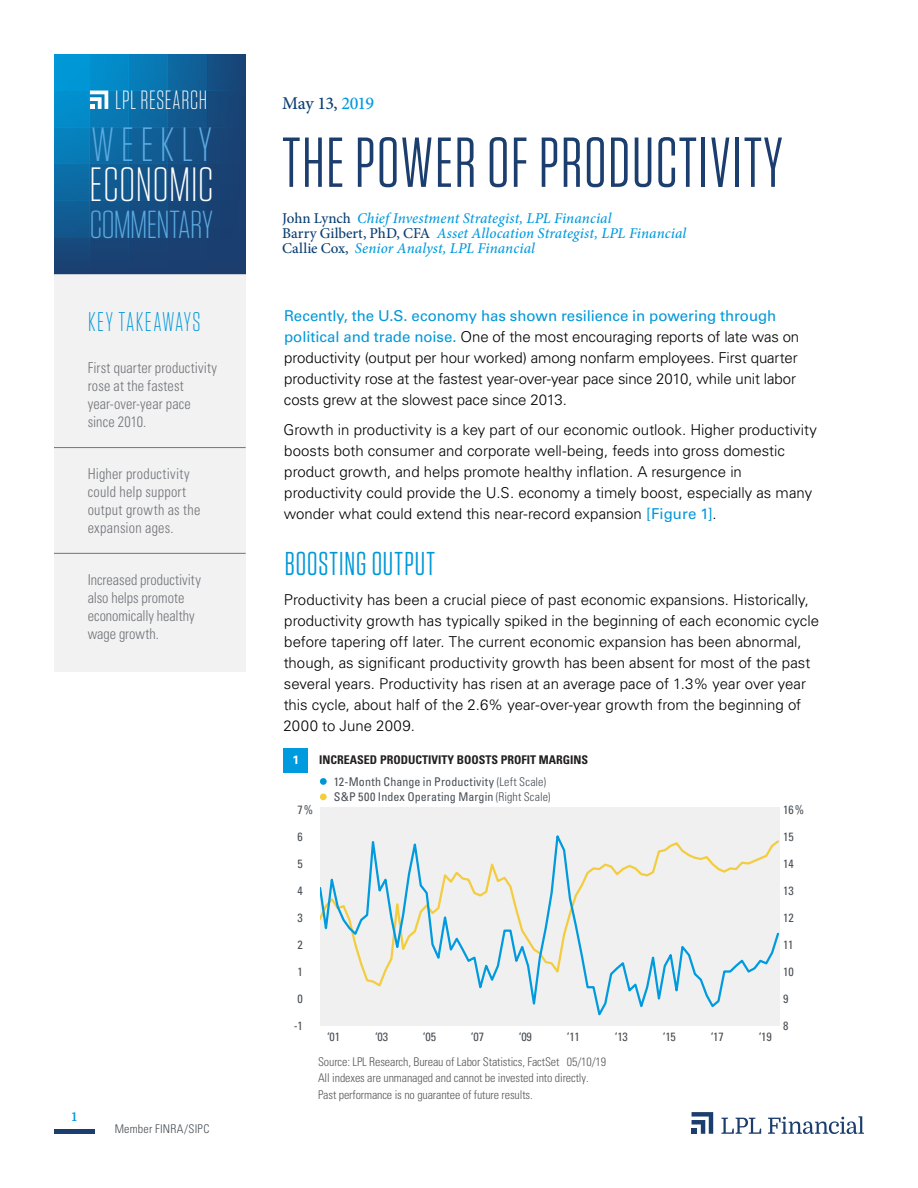
<style>
.page{position:relative;width:918px;height:1188px;background:#fff}
.page>*{position:absolute;margin:0;border:0;box-sizing:border-box;transform-origin:0 0}
.t1{font:70.5px "Tungsten Narrow";letter-spacing:.025em;color:#1b3e6f}
.t2{font:300 48px "Tungsten Narrow";letter-spacing:.015em;color:#fff;scale:1.04 1}
.t3{font:300 48px "Tungsten Narrow";letter-spacing:.135em;color:#5cabe2;scale:1.04 1}
.t4{font:300 39px "Tungsten Narrow";letter-spacing:-.015em;color:#5cabe2;scale:1.04 1}
.t5{font:33px "Tungsten Narrow";letter-spacing:.03em;color:#0098d8}
.t6{font:300 27px "Tungsten Narrow";letter-spacing:.055em;color:#0098d8}
.t7{font:300 26.25px "Tungsten Narrow";letter-spacing:.025em;color:#fff}
.t8{font:500 18px "Minion Pro";letter-spacing:-.035em;color:#0a3f72}
.t9{font:300 15px/21px "Univers LT Std";color:#000}
.t10{font:300 condensed 15px/18px "Univers LT Std";letter-spacing:.01em;color:#4b4f54;scale:.95 1}
.t11{font:italic 500 15px/15px "Minion Pro";letter-spacing:.005em;color:#009ade}
.t12{font:300 condensed 12px/16.5px "Univers LT Std";letter-spacing:-.01em;color:#59595c}
.t13{font:condensed 12px/15.5px "Univers LT Std";letter-spacing:.005em;color:#484f55}
.t14{font:700 condensed 12px "Univers LT Std";color:#221f1f}
.t15{font:300 condensed 12px "Univers LT Std";letter-spacing:.015em;color:#484f55}
.t16{font:700 12px "Domine";color:#0098d8}
.t17{font:700 12px "Univers LT Std";color:#fff}
.s1{color:#009ade}
.s2{font-style:normal;color:#0a3f72}
.s3{font-weight:400;color:#0098d8}
.s4{font-weight:300}
</style>
<div class="page">
<hr style="left:54px;top:1130px;width:40px;height:4px;background:#1b3e6f">
<svg style="left:90px;top:54px;width:39px;height:220px;background:#0d6ca5"></svg>
<div style="left:209px;top:54px;width:37px;height:220px;background:#184476"></div>
<svg style="left:168px;top:54px;width:38px;height:220px;background:#135387"></svg>
<svg style="left:129px;top:54px;width:39px;height:220px;background:#0f6198"></svg>
<svg style="left:54px;top:54px;width:36px;height:220px;background:#0878b3"></svg>
<div style="left:54px;top:164px;width:192px;height:36px;background:linear-gradient(to right,#0c6ca5,#1b3b6c)"></div>
<div style="left:54px;top:200px;width:192px;height:38px;background:linear-gradient(to right,#105c92,#1a3b6c)"></div>
<div style="left:54px;top:127px;width:192px;height:37px;background:linear-gradient(to right,#0582be,#1b3c6d)"></div>
<svg style="left:90px;top:91px;width:18px;height:18px"></svg>
<svg style="left:692px;top:1112px;width:21px;height:22px"></svg>
<svg style="left:721px;top:1118px;width:40px;height:16px"></svg>
<svg style="left:768px;top:1116px;width:96px;height:18px"></svg>
<div style="left:54px;top:275px;width:192px;height:397px;background:#efeff0"></div>
<hr style="left:54px;top:447px;width:192px;height:1px;background:#4b4f54">
<hr style="left:54px;top:553px;width:192px;height:1px;background:#4b4f54">
<div style="left:320px;top:778px;width:7px;height:7px;background:#0096d6;border-radius:50%"></div>
<div style="left:320px;top:794px;width:7px;height:6px;background:#f3cd3f;border-radius:50%"></div>
<div style="left:320px;top:807px;width:459px;height:219px;background:#f0f0f0"></div>
<div style="left:284px;top:748px;width:24px;height:25px;background:#009ade"></div>
<svg style="left:320px;top:835px;width:459px;height:181px"></svg>
<h3 class="t7" style="left:115px;top:87px;width:93px">LPL RESEARCH</h3>
<h2 class="t3" style="left:91px;top:121px;width:117px">WEEKLY</h2>
<h2 class="t2" style="left:90px;top:161px;width:121px">ECONOMIC</h2>
<h3 class="t4" style="left:90px;top:205px;width:120px">COMMENTARY</h3>
<h3 class="t6" style="left:88px;top:308px;width:114px">KEY TAKEAWAYS</h3>
<p class="t10" style="left:88px;top:359px;width:138px">First quarter productivity rose at the fastest year-over-year pace since 2010.</p>
<p class="t10" style="left:88px;top:465px;width:120px">Higher productivity could help support output growth as the expansion ages.</p>
<p class="t10" style="left:88px;top:570px;width:121px">Increased productivity also helps promote economically healthy wage growth.</p>
<p class="t16" style="left:72px;top:1110px;width:6px">1</p>
<p class="t15" style="left:115px;top:1122px;width:96px">Member FINRA/SIPC</p>
<p class="t8" style="left:282px;top:91px;width:94px">May 13, <span class="s1">2019</span></p>
<h1 class="t1" style="left:282px;top:128px;width:502px">THE POWER OF PRODUCTIVITY</h1>
<p class="t11" style="left:282px;top:210px;width:406px"><span class="s2">John Lynch</span> Chief Investment Strategist, LPL Financial<br><span class="s2">Barry Gilbert, PhD, CFA</span> Asset Allocation Strategist, LPL Financial<br><span class="s2">Callie Cox,</span> Senior Analyst, LPL Financial</p>
<p class="t9" style="left:284px;top:306px;width:517px"><span class="s3">Recently, the U.S. economy has shown resilience in powering through political and trade noise.</span> One of the most encouraging reports of late was on productivity (output per hour worked) among nonfarm employees. First quarter productivity rose at the fastest year-over-year pace since 2010, while unit labor costs grew at the slowest pace since 2013.</p>
<p class="t9" style="left:284px;top:420px;width:535px">Growth in productivity is a key part of our economic outlook. Higher productivity boosts both consumer and corporate well-being, feeds into gross domestic product growth, and helps promote healthy inflation. A resurgence in productivity could provide the U.S. economy a timely boost, especially as many wonder what could extend this near-record expansion <span class="s3">[Figure 1]</span>.</p>
<h3 class="t5" style="left:285px;top:547px;width:152px">BOOSTING OUTPUT</h3>
<p class="t9" style="left:284px;top:589px;width:537px">Productivity has been a crucial piece of past economic expansions. Historically, productivity growth has typically spiked in the beginning of each economic cycle before tapering off later. The current economic expansion has been abnormal, though, as significant productivity growth has been absent for most of the past several years. Productivity has risen at an average pace of 1.3% year over year this cycle, about half of the 2.6% year-over-year growth from the beginning of 2000 to June 2009.</p>
<p class="t17" style="left:292px;top:753px;width:8px">1</p>
<p class="t14" style="left:319px;top:752px;width:270px">INCREASED PRODUCTIVITY BOOSTS PROFIT MARGINS</p>
<p class="t13" style="left:297px;top:802px;width:17px">7%</p>
<p class="t13" style="left:297px;top:829px;width:7px">6</p>
<p class="t13" style="left:297px;top:856px;width:7px">5</p>
<p class="t13" style="left:297px;top:883px;width:7px">4</p>
<p class="t13" style="left:297px;top:910px;width:7px">3</p>
<p class="t13" style="left:297px;top:937px;width:7px">2</p>
<p class="t13" style="left:297px;top:964px;width:7px">1</p>
<p class="t13" style="left:297px;top:991px;width:7px">0</p>
<p class="t13" style="left:294px;top:1018px;width:11px">-1</p>
<p class="t13" style="left:334px;top:774px;width:218px">12-Month Change in Productivity <span class="s4">(Left Scale)<br></span>S&amp;P 500 Index Operating Margin <span class="s4">(Right Scale)</span></p>
<p class="t13" style="left:327px;top:1028px;width:15px">‘01</p>
<p class="t13" style="left:375px;top:1028px;width:15px">‘03</p>
<p class="t13" style="left:423px;top:1028px;width:15px">‘05</p>
<p class="t13" style="left:471px;top:1028px;width:15px">‘07</p>
<p class="t13" style="left:519px;top:1028px;width:15px">‘09</p>
<p class="t13" style="left:567px;top:1028px;width:15px">‘11</p>
<p class="t13" style="left:615px;top:1028px;width:15px">‘13</p>
<p class="t13" style="left:663px;top:1028px;width:15px">‘15</p>
<p class="t13" style="left:711px;top:1028px;width:15px">‘17</p>
<p class="t13" style="left:759px;top:1028px;width:15px">‘19</p>
<p class="t12" style="left:318px;top:1053px;width:290px">Source: LPL Research, Bureau of Labor Statistics, FactSet 05/10/19<br>All indexes are unmanaged and cannot be invested into directly.<br>Past performance is no guarantee of future results.</p>
<p class="t13" style="left:783px;top:802px;width:23px">16%</p>
<p class="t13" style="left:783px;top:829px;width:12px">15</p>
<p class="t13" style="left:783px;top:856px;width:12px">14</p>
<p class="t13" style="left:783px;top:883px;width:12px">13</p>
<p class="t13" style="left:783px;top:910px;width:12px">12</p>
<p class="t13" style="left:783px;top:937px;width:12px">11</p>
<p class="t13" style="left:783px;top:964px;width:12px">10</p>
<p class="t13" style="left:783px;top:991px;width:7px">9</p>
<p class="t13" style="left:783px;top:1018px;width:7px">8</p>
</div>
